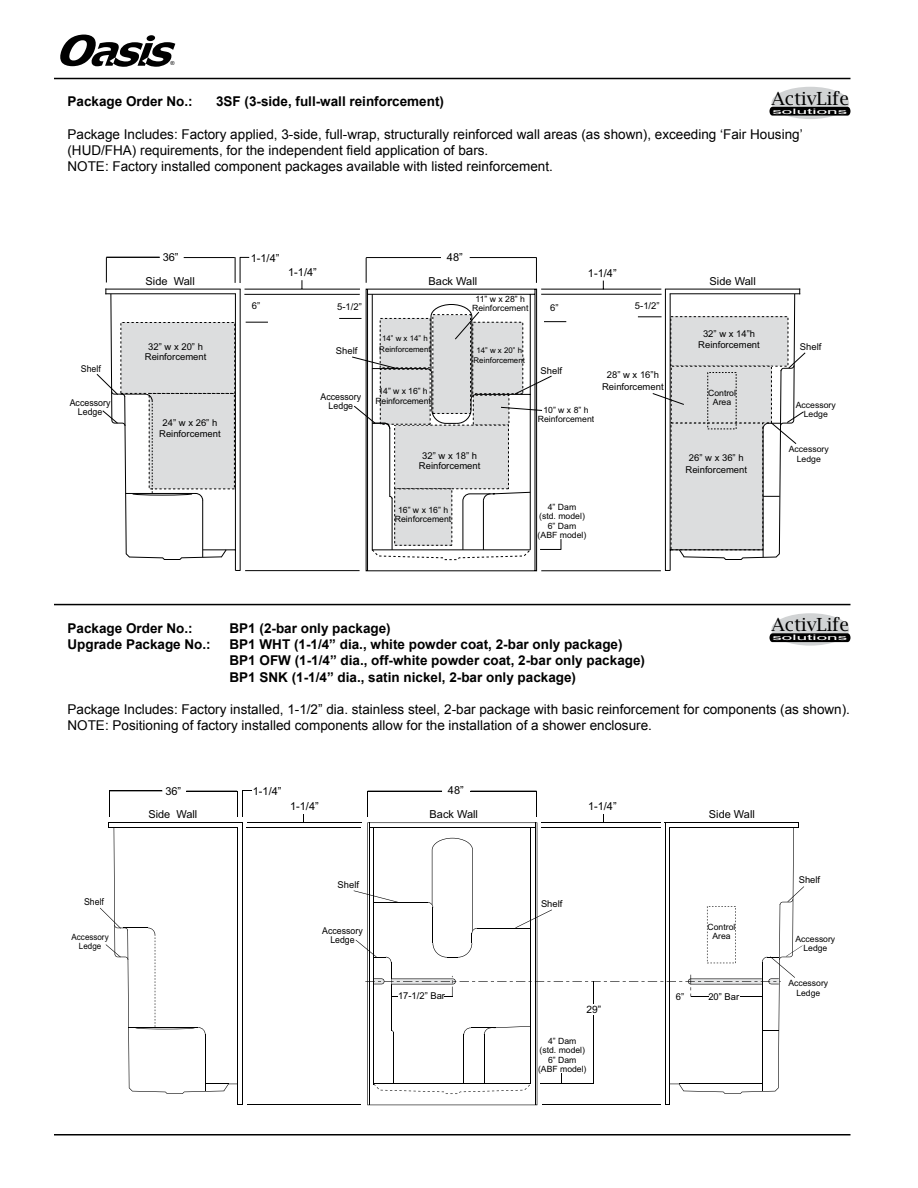
<style>
.page{position:relative;width:918px;height:1188px;background:#fff}
.page>*{position:absolute;margin:0;border:0;box-sizing:border-box;transform-origin:0 0}
.t1{font:18px "Lucida Bright";color:#000}
.t2{font:13.5px/16.2px "Arial";color:#000}
.t3{font:700 13.5px/16.2px "Arial";color:#000}
.t4{font:10.95px "Arial";color:#000}
.t5{font:10.2px "Arial";color:#000}
.t6{font:9.45px/11.2px "Arial";color:#000;text-align:center}
.t7{font:9.45px/8.6px "Arial";color:#000;text-align:center;scale:.94 1}
.t8{font:9.45px/9.4px "Arial";color:#000;text-align:center;scale:.93 1}
.t9{font:8.7px/9.4px "Arial";color:#000;text-align:center}
.t10{font:8.7px/9.4px "Arial";color:#000;text-align:center;scale:.93 1}
.t11{font:8.55px/9.4px "Arial";color:#000;text-align:center}
.t12{font:7.8px/10.2px "Arial";color:#000;text-align:center}
.t13{font:7.5px "Arial Narrow";color:#fff;scale:3.08 1}
.t14{font:5.55px "Arial";color:#000}
</style>
<div class="page">
<hr style="left:54px;top:604px;width:796px;height:1px;background:#000">
<svg style="left:638px;top:289px;width:166px;height:282px"></svg>
<svg style="left:96px;top:256px;width:470px;height:315px"></svg>
<hr style="left:369px;top:823px;width:1px;height:282px;background:#000">
<hr style="left:535px;top:823px;width:1px;height:282px;background:#000">
<hr style="left:670px;top:827px;width:1px;height:278px;background:#000">
<hr style="left:665px;top:823px;width:1px;height:282px;background:#000">
<hr style="left:237px;top:827px;width:1px;height:278px;background:#000">
<hr style="left:242px;top:823px;width:1px;height:282px;background:#000">
<hr style="left:542px;top:1105px;width:119px;height:1px;background:#000">
<hr style="left:247px;top:1104px;width:114px;height:1px;background:#000">
<hr style="left:247px;top:822px;width:114px;height:1px;background:#000">
<hr style="left:247px;top:828px;width:114px;height:1px;background:#000">
<svg style="left:100px;top:791px;width:151px;height:303px"></svg>
<svg style="left:354px;top:791px;width:450px;height:303px"></svg>
<div style="left:772px;top:613px;width:77px;height:33px;background:#d1d3d4;border-radius:50%"></div>
<svg style="left:770px;top:633px;width:80px;height:9px"></svg>
<div style="left:772px;top:87px;width:77px;height:32px;background:#d1d3d4;border-radius:50%"></div>
<svg style="left:770px;top:107px;width:80px;height:9px"></svg>
<svg style="left:60px;top:35px;width:115px;height:32px"></svg>
<hr style="left:54px;top:78px;width:796px;height:1px;background:#000">
<hr style="left:54px;top:1134px;width:796px;height:2px;background:#000">
<p class="t14" style="left:170px;top:59px;width:6px">®</p>
<h1 class="t1" style="left:771px;top:88px;width:79px">ActivLife</h1>
<p class="t13" style="left:772px;top:107px;width:26px">solutions</p>
<p class="t3" style="left:68px;top:94px;width:127px">Package Order No.:</p>
<p class="t3" style="left:216px;top:94px;width:230px">3SF (3-side, full-wall reinforcement)</p>
<p class="t2" style="left:68px;top:126px;width:737px">Package Includes: Factory applied, 3-side, full-wrap, structurally reinforced wall areas (as shown), exceeding ‘Fair Housing’ (HUD/FHA) requirements, for the independent field application of bars.<br>NOTE: Factory installed component packages available with listed reinforcement.</p>
<p class="t4" style="left:163px;top:250px;width:17px">36”</p>
<p class="t4" style="left:251px;top:251px;width:30px">1-1/4”</p>
<p class="t4" style="left:447px;top:250px;width:17px">48”</p>
<p class="t4" style="left:288px;top:265px;width:30px">1-1/4”</p>
<p class="t4" style="left:588px;top:266px;width:30px">1-1/4”</p>
<p class="t4" style="left:146px;top:274px;width:51px">Side Wall</p>
<p class="t4" style="left:429px;top:274px;width:50px">Back Wall</p>
<p class="t4" style="left:710px;top:274px;width:48px">Side Wall</p>
<p class="t7" style="left:81px;top:364px;width:23px">Shelf</p>
<p class="t7" style="left:70px;top:398px;width:45px">Accessory<br>Ledge</p>
<p class="t6" style="left:145px;top:341px;width:63px;line-height:10.2px">32” w x 20” h<br>Reinforcement</p>
<p class="t6" style="left:159px;top:417px;width:63px">24” w x 26” h<br>Reinforcement</p>
<p class="t11" style="left:472px;top:295px;width:58px;line-height:8.6px">11” w x 28” h<br>Reinforcement</p>
<p class="t6" style="left:252px;top:300px;width:10px">6”</p>
<p class="t6" style="left:550px;top:302px;width:10px">6”</p>
<p class="t6" style="left:337px;top:301px;width:26px">5-1/2”</p>
<p class="t6" style="left:635px;top:300px;width:26px">5-1/2”</p>
<p class="t6" style="left:336px;top:345px;width:23px">Shelf</p>
<p class="t7" style="left:321px;top:392px;width:45px;line-height:9.4px">Accessory<br>Ledge</p>
<p class="t12" style="left:379px;top:334px;width:53px">14” w x 14” h<br>Reinforcement</p>
<p class="t11" style="left:375px;top:387px;width:57px">14” w x 16” h<br>Reinforcement</p>
<p class="t12" style="left:474px;top:346px;width:53px">14” w x 20” h<br>Reinforcement</p>
<p class="t6" style="left:419px;top:451px;width:63px;line-height:10.2px">32” w x 18” h<br>Reinforcement</p>
<p class="t6" style="left:541px;top:365px;width:23px">Shelf</p>
<p class="t11" style="left:538px;top:406px;width:58px;line-height:8.6px">10” w x 8” h<br>Reinforcement</p>
<p class="t6" style="left:602px;top:370px;width:63px">28” w x 16”h<br>Reinforcement</p>
<p class="t11" style="left:395px;top:505px;width:58px">16” w x 16” h<br>Reinforcement</p>
<p class="t11" style="left:538px;top:502px;width:50px">4” Dam<br>(std. model)<br>6” Dam (ABF model)</p>
<p class="t6" style="left:698px;top:328px;width:63px">32” w x 14”h<br>Reinforcement</p>
<p class="t11" style="left:708px;top:389px;width:29px;line-height:8.6px">Control<br>Area</p>
<p class="t6" style="left:686px;top:452px;width:63px">26” w x 36” h<br>Reinforcement</p>
<p class="t6" style="left:800px;top:341px;width:23px">Shelf</p>
<p class="t11" style="left:796px;top:400px;width:42px">Accessory<br>Ledge</p>
<p class="t11" style="left:789px;top:445px;width:42px">Accessory<br>Ledge</p>
<h1 class="t1" style="left:771px;top:615px;width:79px">ActivLife</h1>
<p class="t13" style="left:772px;top:633px;width:26px">solutions</p>
<p class="t3" style="left:68px;top:621px;width:127px">Package Order No.:</p>
<p class="t3" style="left:230px;top:621px;width:163px">BP1 (2-bar only package)</p>
<p class="t3" style="left:68px;top:637px;width:145px">Upgrade Package No.:</p>
<p class="t3" style="left:230px;top:637px;width:417px">BP1 WHT (1-1/4” dia., white powder coat, 2-bar only package)<br>BP1 OFW (1-1/4” dia., off-white powder coat, 2-bar only package)<br>BP1 SNK (1-1/4” dia., satin nickel, 2-bar only package)</p>
<p class="t2" style="left:68px;top:701px;width:784px">Package Includes: Factory installed, 1-1/2” dia. stainless steel, 2-bar package with basic reinforcement for components (as shown).<br>NOTE: Positioning of factory installed components allow for the installation of a shower enclosure.</p>
<p class="t4" style="left:165px;top:784px;width:17px">36”</p>
<p class="t4" style="left:253px;top:784px;width:30px">1-1/4”</p>
<p class="t4" style="left:448px;top:783px;width:17px">48”</p>
<p class="t8" style="left:84px;top:898px;width:23px">Shelf</p>
<p class="t10" style="left:72px;top:932px;width:41px">Accessory<br>Ledge</p>
<p class="t4" style="left:290px;top:799px;width:30px">1-1/4”</p>
<p class="t4" style="left:588px;top:799px;width:30px">1-1/4”</p>
<p class="t4" style="left:148px;top:807px;width:51px">Side Wall</p>
<p class="t4" style="left:430px;top:807px;width:50px">Back Wall</p>
<p class="t4" style="left:709px;top:807px;width:47px">Side Wall</p>
<p class="t6" style="left:338px;top:879px;width:23px">Shelf</p>
<p class="t8" style="left:322px;top:926px;width:45px">Accessory<br>Ledge</p>
<p class="t6" style="left:541px;top:899px;width:23px">Shelf</p>
<p class="t9" style="left:708px;top:923px;width:29px;line-height:8.7px">Control<br>Area</p>
<p class="t6" style="left:398px;top:990px;width:49px">17-1/2” Bar</p>
<p class="t6" style="left:676px;top:991px;width:10px">6”</p>
<p class="t6" style="left:708px;top:991px;width:32px">20” Bar</p>
<p class="t5" style="left:586px;top:1003px;width:16px">29”</p>
<p class="t9" style="left:538px;top:1036px;width:50px">4” Dam<br>(std. model)<br>6” Dam (ABF model)</p>
<p class="t6" style="left:799px;top:874px;width:23px">Shelf</p>
<p class="t9" style="left:796px;top:934px;width:41px">Accessory<br>Ledge</p>
<p class="t9" style="left:788px;top:979px;width:41px">Accessory<br>Ledge</p>
</div>
